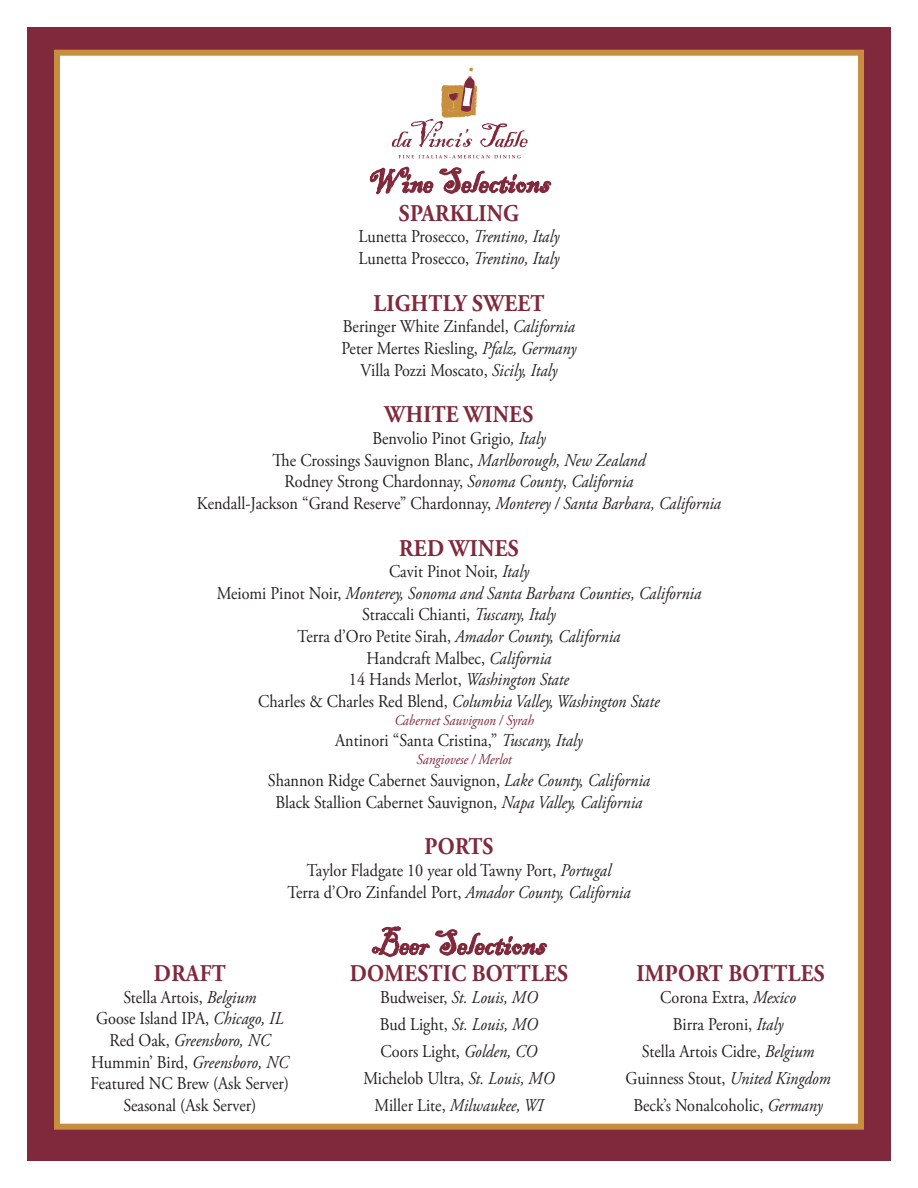
<style>
.page{position:relative;width:918px;height:1188px;background:#fff}
.page>*{position:absolute;margin:0;border:0;box-sizing:border-box;transform-origin:0 0}
.t1{font:36px "Blackadder ITC";color:#80293d;scale:.9 1}
.t2{font:700 24px "Adobe Garamond Pro";letter-spacing:.015em;color:#80293d;scale:.9 1}
.t3{font:18px "Adobe Garamond Pro";color:#231f20;scale:.9 1}
.t4{font:italic 18px "Adobe Garamond Pro";color:#231f20;scale:.9 1}
.t5{font:italic 15px "Adobe Garamond Pro";color:#80293d;scale:.9 1}
.s1{font-style:italic}
.s2{font-style:normal}
</style>
<div class="page">
<div style="left:27px;top:27px;width:864px;height:1134px;background:#80293d"></div>
<div style="left:54px;top:50px;width:810px;height:1080px;background:#fff;border:6px solid #c78f3d"></div>
<svg style="left:369px;top:166px;width:183px;height:29px"></svg>
<svg style="left:371px;top:926px;width:177px;height:31px"></svg>
<svg style="left:399px;top:155px;width:122px;height:3px"></svg>
<svg style="left:392px;top:67px;width:136px;height:80px"></svg>
<p class="t1" style="left:368px;top:160px;width:204px">Wine Selections</p>
<p class="t2" style="left:399px;top:199px;width:135px">SPARKLING</p>
<p class="t3" style="left:359px;top:226px;width:225px">Lunetta Prosecco, <span class="s1">Trentino, Italy</span></p>
<p class="t3" style="left:359px;top:247px;width:225px">Lunetta Prosecco, <span class="s1">Trentino, Italy</span></p>
<p class="t2" style="left:373px;top:289px;width:192px">LIGHTLY SWEET</p>
<p class="t3" style="left:343px;top:316px;width:259px">Beringer White Zinfandel, <span class="s1">California</span></p>
<p class="t3" style="left:342px;top:337px;width:262px">Peter Mertes Riesling, <span class="s1">Pfalz, Germany</span></p>
<p class="t3" style="left:360px;top:359px;width:220px">Villa Pozzi Moscato, <span class="s1">Sicily, Italy</span></p>
<p class="t2" style="left:385px;top:401px;width:167px">WHITE WINES</p>
<p class="t3" style="left:372px;top:427px;width:194px">Benvolio Pinot Grigio<span class="s1">, Italy</span></p>
<p class="t3" style="left:273px;top:449px;width:416px">The Crossings Sauvignon Blanc, <span class="s1">Marlborough, New Zealand</span></p>
<p class="t3" style="left:285px;top:471px;width:389px">Rodney Strong Chardonnay, <span class="s1">Sonoma County</span>, <span class="s1">California</span></p>
<p class="t3" style="left:197px;top:492px;width:584px">Kendall-Jackson “Grand Reserve” Chardonnay, <span class="s1">Monterey / Santa Barbara, California</span></p>
<p class="t2" style="left:399px;top:534px;width:134px">RED WINES</p>
<p class="t3" style="left:389px;top:561px;width:157px">Cavit Pinot Noir, <span class="s1">Italy</span></p>
<p class="t4" style="left:217px;top:582px;width:540px"><span class="s2">Meiomi Pinot Noir,</span> Monterey, Sonoma and Santa Barbara Counties, California</p>
<p class="t3" style="left:362px;top:604px;width:217px">Straccali Chianti, <span class="s1">Tuscany, Italy</span></p>
<p class="t4" style="left:298px;top:625px;width:360px"><span class="s2">Terra d’Oro Petite Sirah,</span> Amador County, California</p>
<p class="t3" style="left:367px;top:647px;width:207px">Handcraft Malbec, <span class="s1">California</span></p>
<p class="t4" style="left:349px;top:669px;width:246px"><span class="s2">14 Hands Merlot,</span> Washington State</p>
<p class="t4" style="left:258px;top:690px;width:448px"><span class="s2">Charles &amp; Charles Red Blend,</span> Columbia Valley, Washington State</p>
<p class="t5" style="left:394px;top:711px;width:156px">Cabernet Sauvignon / Syrah</p>
<p class="t3" style="left:335px;top:730px;width:277px">Antinori “Santa Cristina,” <span class="s1">Tuscany, Italy</span></p>
<p class="t5" style="left:416px;top:751px;width:107px">Sangiovese / Merlot</p>
<p class="t3" style="left:268px;top:769px;width:426px">Shannon Ridge Cabernet Sauvignon, <span class="s1">Lake County, California</span></p>
<p class="t3" style="left:276px;top:791px;width:409px">Black Stallion Cabernet Sauvignon, <span class="s1">Napa Valley, California</span></p>
<p class="t2" style="left:424px;top:833px;width:78px">PORTS</p>
<p class="t3" style="left:307px;top:859px;width:339px">Taylor Fladgate 10 year old Tawny Port, <span class="s1">Portugal</span></p>
<p class="t3" style="left:287px;top:881px;width:383px">Terra d’Oro Zinfandel Port, <span class="s1">Amador County, California</span></p>
<p class="t1" style="left:372px;top:922px;width:195px">Beer Selections</p>
<p class="t2" style="left:154px;top:960px;width:81px">DRAFT</p>
<p class="t3" style="left:123px;top:986px;width:149px">Stella Artois, <span class="s1">Belgium</span></p>
<p class="t3" style="left:96px;top:1008px;width:210px">Goose Island IPA, <span class="s1">Chicago, IL</span></p>
<p class="t4" style="left:110px;top:1030px;width:180px"><span class="s2">Red Oak,</span> Greensboro, NC</p>
<p class="t4" style="left:91px;top:1051px;width:221px"><span class="s2">Hummin’ Bird,</span> Greensboro, NC</p>
<p class="t3" style="left:91px;top:1073px;width:222px">Featured NC Brew (Ask Server)</p>
<p class="t3" style="left:123px;top:1094px;width:149px">Seasonal (Ask Server)</p>
<p class="t2" style="left:350px;top:960px;width:244px">DOMESTIC BOTTLES</p>
<p class="t4" style="left:380px;top:986px;width:177px"><span class="s2">Budweiser,</span> St. Louis, MO</p>
<p class="t4" style="left:380px;top:1013px;width:177px"><span class="s2">Bud Light,</span> St. Louis, MO</p>
<p class="t3" style="left:381px;top:1040px;width:176px">Coors Light, <span class="s1">Golden, CO</span></p>
<p class="t3" style="left:363px;top:1067px;width:214px">Michelob Ultra, <span class="s1">St. Louis, MO</span></p>
<p class="t4" style="left:375px;top:1094px;width:189px"><span class="s2">Miller Lite,</span> Milwaukee, WI</p>
<p class="t2" style="left:637px;top:960px;width:211px">IMPORT BOTTLES</p>
<p class="t3" style="left:660px;top:986px;width:152px">Corona Extra, <span class="s1">Mexico</span></p>
<p class="t3" style="left:673px;top:1013px;width:124px">Birra Peroni, <span class="s1">Italy</span></p>
<p class="t3" style="left:642px;top:1040px;width:193px">Stella Artois Cidre, <span class="s1">Belgium</span></p>
<p class="t3" style="left:626px;top:1067px;width:229px">Guinness Stout, <span class="s1">United Kingdom</span></p>
<p class="t3" style="left:633px;top:1094px;width:212px">Beck’s Nonalcoholic, <span class="s1">Germany</span></p>
</div>
